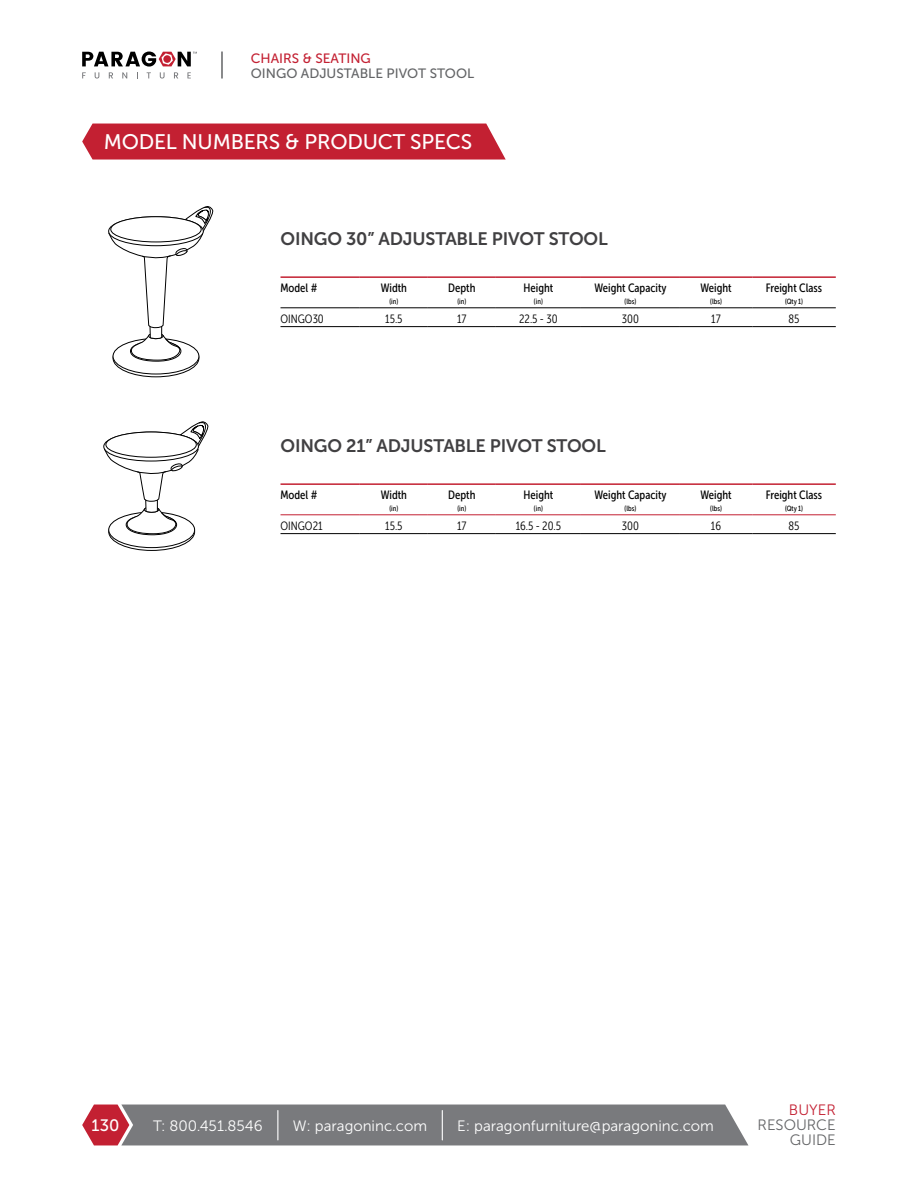
<style>
.page{position:relative;width:918px;height:1188px;background:#fff}
.page>*{position:absolute;margin:0;border:0;box-sizing:border-box;transform-origin:0 0}
.t1{font:21px "Museo Sans 500";letter-spacing:-.01em;color:#fff}
.t2{font:18px "Museo Sans 700";letter-spacing:-.01em;color:#414042}
.t3{font:16.5px "Museo Sans 500";color:#fff}
.t4{font:15px "Museo Sans 300";color:#fff}
.t5{font:15px/15px "Museo Sans 300";color:#636466;text-align:right}
.t6{font:15px "Museo Sans 300";color:#c32032}
.t7{font:13.5px "Museo Sans 500";color:#636466}
.t8{font:13.5px "Museo Sans 500";color:#c32032}
.t9{font:12px "Museo Sans Condensed 500";color:#000}
.t10{font:12px "Museo Sans Condensed 300";color:#000}
.t11{font:7.5px "Museo Sans Condensed 500";color:#000}
</style>
<div class="page">
<svg style="left:108px;top:206px;width:106px;height:168px"></svg>
<svg style="left:104px;top:421px;width:105px;height:127px"></svg>
<hr style="left:281px;top:307px;width:79px;height:1px;background:#000">
<hr style="left:360px;top:307px;width:68px;height:1px;background:#000">
<hr style="left:428px;top:307px;width:68px;height:1px;background:#000">
<hr style="left:496px;top:307px;width:85px;height:1px;background:#000">
<hr style="left:581px;top:307px;width:99px;height:1px;background:#000">
<hr style="left:680px;top:307px;width:72px;height:1px;background:#000">
<hr style="left:752px;top:307px;width:84px;height:1px;background:#000">
<hr style="left:281px;top:326px;width:79px;height:1px;background:#000">
<hr style="left:360px;top:326px;width:68px;height:1px;background:#000">
<hr style="left:428px;top:326px;width:68px;height:1px;background:#000">
<hr style="left:496px;top:326px;width:85px;height:1px;background:#000">
<hr style="left:581px;top:326px;width:99px;height:1px;background:#000">
<hr style="left:680px;top:326px;width:72px;height:1px;background:#000">
<hr style="left:752px;top:326px;width:84px;height:1px;background:#000">
<hr style="left:281px;top:276px;width:79px;height:2px;background:#c32032">
<hr style="left:360px;top:276px;width:68px;height:2px;background:#c32032">
<hr style="left:428px;top:276px;width:68px;height:2px;background:#c32032">
<hr style="left:496px;top:276px;width:85px;height:2px;background:#c32032">
<hr style="left:581px;top:276px;width:99px;height:2px;background:#c32032">
<hr style="left:680px;top:276px;width:72px;height:2px;background:#c32032">
<hr style="left:752px;top:276px;width:84px;height:2px;background:#c32032">
<hr style="left:281px;top:533px;width:79px;height:1px;background:#000">
<hr style="left:360px;top:533px;width:68px;height:1px;background:#000">
<hr style="left:428px;top:533px;width:68px;height:1px;background:#000">
<hr style="left:496px;top:533px;width:85px;height:1px;background:#000">
<hr style="left:581px;top:533px;width:99px;height:1px;background:#000">
<hr style="left:680px;top:533px;width:72px;height:1px;background:#000">
<hr style="left:752px;top:533px;width:84px;height:1px;background:#000">
<hr style="left:281px;top:514px;width:79px;height:1px;background:#c32032">
<hr style="left:360px;top:514px;width:68px;height:1px;background:#c32032">
<hr style="left:428px;top:514px;width:68px;height:1px;background:#c32032">
<hr style="left:496px;top:514px;width:85px;height:1px;background:#c32032">
<hr style="left:581px;top:514px;width:99px;height:1px;background:#c32032">
<hr style="left:680px;top:514px;width:72px;height:1px;background:#c32032">
<hr style="left:752px;top:514px;width:84px;height:1px;background:#c32032">
<hr style="left:281px;top:483px;width:79px;height:2px;background:#c32032">
<hr style="left:360px;top:483px;width:68px;height:2px;background:#c32032">
<hr style="left:428px;top:483px;width:68px;height:2px;background:#c32032">
<hr style="left:496px;top:483px;width:85px;height:2px;background:#c32032">
<hr style="left:581px;top:483px;width:99px;height:2px;background:#c32032">
<hr style="left:680px;top:483px;width:72px;height:2px;background:#c32032">
<hr style="left:752px;top:483px;width:84px;height:2px;background:#c32032">
<div style="left:82px;top:124px;width:424px;height:36px;background:#c32032"></div>
<svg style="left:82px;top:1105px;width:666px;height:40px;background:#817a7d"></svg>
<svg style="left:82px;top:52px;width:115px;height:27px"></svg>
<hr style="left:221px;top:52px;width:2px;height:27px;background:#636466">
<p class="t8" style="left:251px;top:51px;width:121px">CHAIRS &amp; SEATING</p>
<p class="t7" style="left:251px;top:66px;width:225px">OINGO ADJUSTABLE PIVOT STOOL</p>
<h1 class="t1" style="left:104px;top:131px;width:370px">MODEL NUMBERS &amp; PRODUCT SPECS</h1>
<h2 class="t2" style="left:281px;top:229px;width:329px">OINGO 30” ADJUSTABLE PIVOT STOOL</h2>
<p class="t9" style="left:281px;top:282px;width:38px">Model #</p>
<p class="t9" style="left:381px;top:282px;width:28px">Width</p>
<p class="t11" style="left:389px;top:297px;width:10px">(in)</p>
<p class="t9" style="left:448px;top:282px;width:29px">Depth</p>
<p class="t11" style="left:457px;top:297px;width:10px">(in)</p>
<p class="t9" style="left:524px;top:282px;width:31px">Height</p>
<p class="t11" style="left:534px;top:297px;width:10px">(in)</p>
<p class="t9" style="left:595px;top:282px;width:74px">Weight Capacity</p>
<p class="t11" style="left:625px;top:297px;width:13px">(lbs)</p>
<p class="t9" style="left:701px;top:282px;width:33px">Weight</p>
<p class="t11" style="left:710px;top:297px;width:13px">(lbs)</p>
<p class="t9" style="left:766px;top:282px;width:58px">Freight Class</p>
<p class="t11" style="left:785px;top:297px;width:20px">(Qty 1)</p>
<p class="t10" style="left:281px;top:313px;width:45px">OINGO30</p>
<p class="t10" style="left:385px;top:313px;width:19px">15.5</p>
<p class="t10" style="left:457px;top:313px;width:11px">17</p>
<p class="t10" style="left:519px;top:313px;width:40px">22.5 - 30</p>
<p class="t10" style="left:622px;top:313px;width:19px">300</p>
<p class="t10" style="left:711px;top:313px;width:11px">17</p>
<p class="t10" style="left:789px;top:313px;width:12px">85</p>
<h2 class="t2" style="left:281px;top:436px;width:327px">OINGO 21” ADJUSTABLE PIVOT STOOL</h2>
<p class="t9" style="left:281px;top:489px;width:38px">Model #</p>
<p class="t9" style="left:381px;top:489px;width:28px">Width</p>
<p class="t11" style="left:389px;top:504px;width:10px">(in)</p>
<p class="t9" style="left:448px;top:489px;width:29px">Depth</p>
<p class="t11" style="left:457px;top:504px;width:10px">(in)</p>
<p class="t9" style="left:524px;top:489px;width:31px">Height</p>
<p class="t11" style="left:534px;top:504px;width:10px">(in)</p>
<p class="t9" style="left:595px;top:489px;width:74px">Weight Capacity</p>
<p class="t11" style="left:625px;top:504px;width:13px">(lbs)</p>
<p class="t9" style="left:701px;top:489px;width:33px">Weight</p>
<p class="t11" style="left:710px;top:504px;width:13px">(lbs)</p>
<p class="t9" style="left:766px;top:489px;width:58px">Freight Class</p>
<p class="t11" style="left:785px;top:504px;width:20px">(Qty 1)</p>
<p class="t10" style="left:281px;top:520px;width:44px">OINGO21</p>
<p class="t10" style="left:385px;top:520px;width:19px">15.5</p>
<p class="t10" style="left:457px;top:520px;width:11px">17</p>
<p class="t10" style="left:516px;top:520px;width:47px">16.5 - 20.5</p>
<p class="t10" style="left:622px;top:520px;width:19px">300</p>
<p class="t10" style="left:711px;top:520px;width:12px">16</p>
<p class="t10" style="left:789px;top:520px;width:12px">85</p>
<h3 class="t3" style="left:91px;top:1116px;width:29px">130</h3>
<p class="t4" style="left:153px;top:1117px;width:111px">T: 800.451.8546</p>
<p class="t4" style="left:293px;top:1117px;width:136px">W: paragoninc.com</p>
<p class="t4" style="left:457px;top:1117px;width:258px">E: paragonfurniture@paragoninc.com</p>
<p class="t6" style="left:789px;top:1102px;width:48px">BUYER</p>
<p class="t5" style="left:758px;top:1118px;width:80px">RESOURCE<br>GUIDE</p>
</div>
